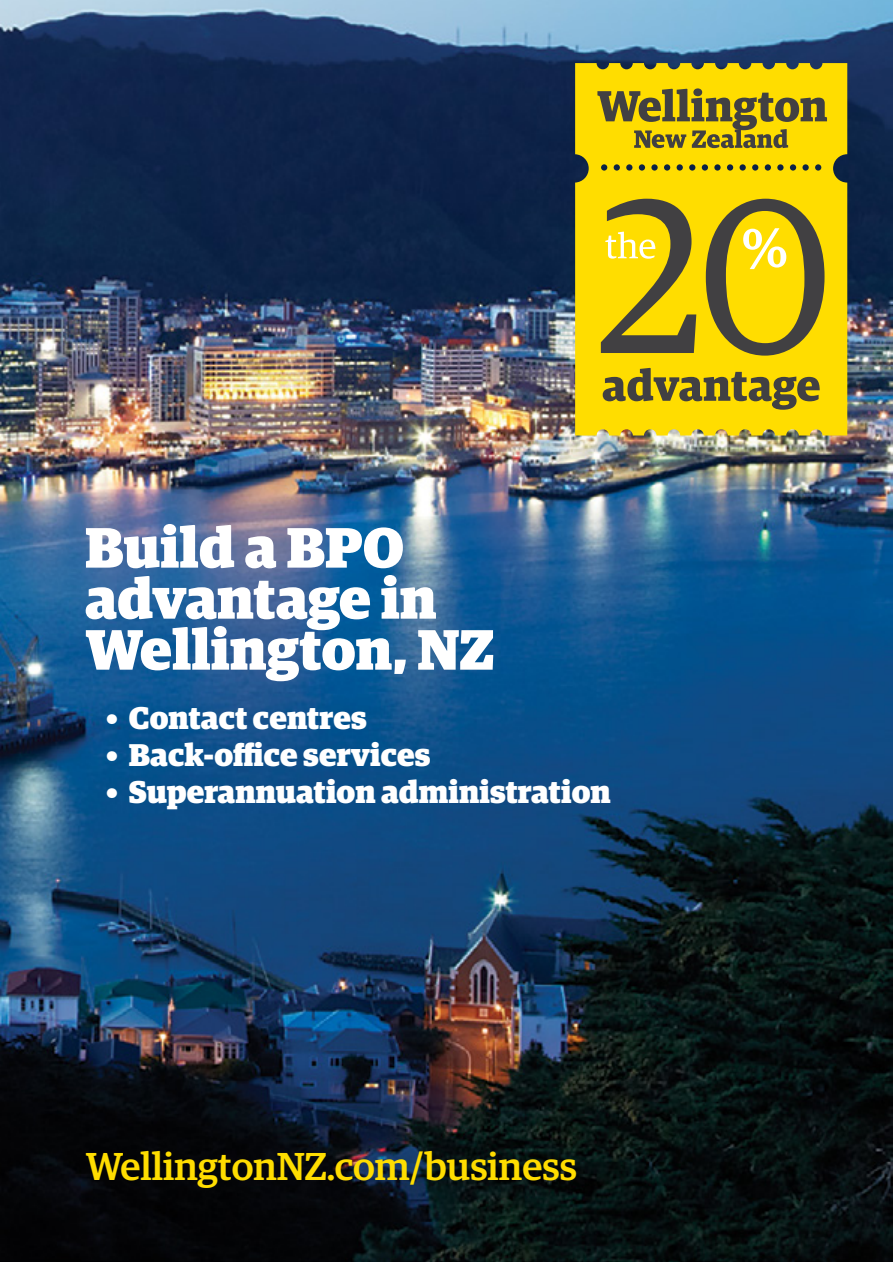
<style>
.page{position:relative;width:893px;height:1263px;background:#fff}
.page>*{position:absolute;margin:0;border:0;box-sizing:border-box;transform-origin:0 0}
.t1{font:218.85px "Guardian Egyp";color:#414042;scale:.95 1}
.t2{font:900 57px/51px "Guardian Egyp";color:#fff}
.t3{font:500 39px "Guardian Egyp";color:#fd0}
.t4{font:900 31.5px "Guardian Egyp";color:#fff}
</style>
<div class="page">
<img style="left:0;top:0;width:893px;height:1261px">
<div style="left:575px;top:63px;width:272px;height:372px;background:#fd0"></div>
<svg style="left:597px;top:88px;width:230px;height:60px;background:#b29e1a"></svg>
<svg style="left:603px;top:368px;width:217px;height:42px;background:#b39e1a"></svg>
<svg style="left:743px;top:228px;width:43px;height:41px"></svg>
<svg style="left:605px;top:232px;width:50px;height:27px"></svg>
<h1 class="t1" style="left:599px;top:127px;width:245px">2O</h1>
<h2 class="t2" style="left:85px;top:516px;width:411px">Build a BPO advantage in<br>Wellington, NZ</h2>
<p class="t4" style="left:106px;top:693px;width:262px">• Contact centres</p>
<p class="t4" style="left:106px;top:730px;width:326px">• Back-office services</p>
<p class="t4" style="left:106px;top:767px;width:506px">• Superannuation administration</p>
<p class="t3" style="left:86px;top:1138px;width:493px">WellingtonNZ.com/business</p>
</div>
